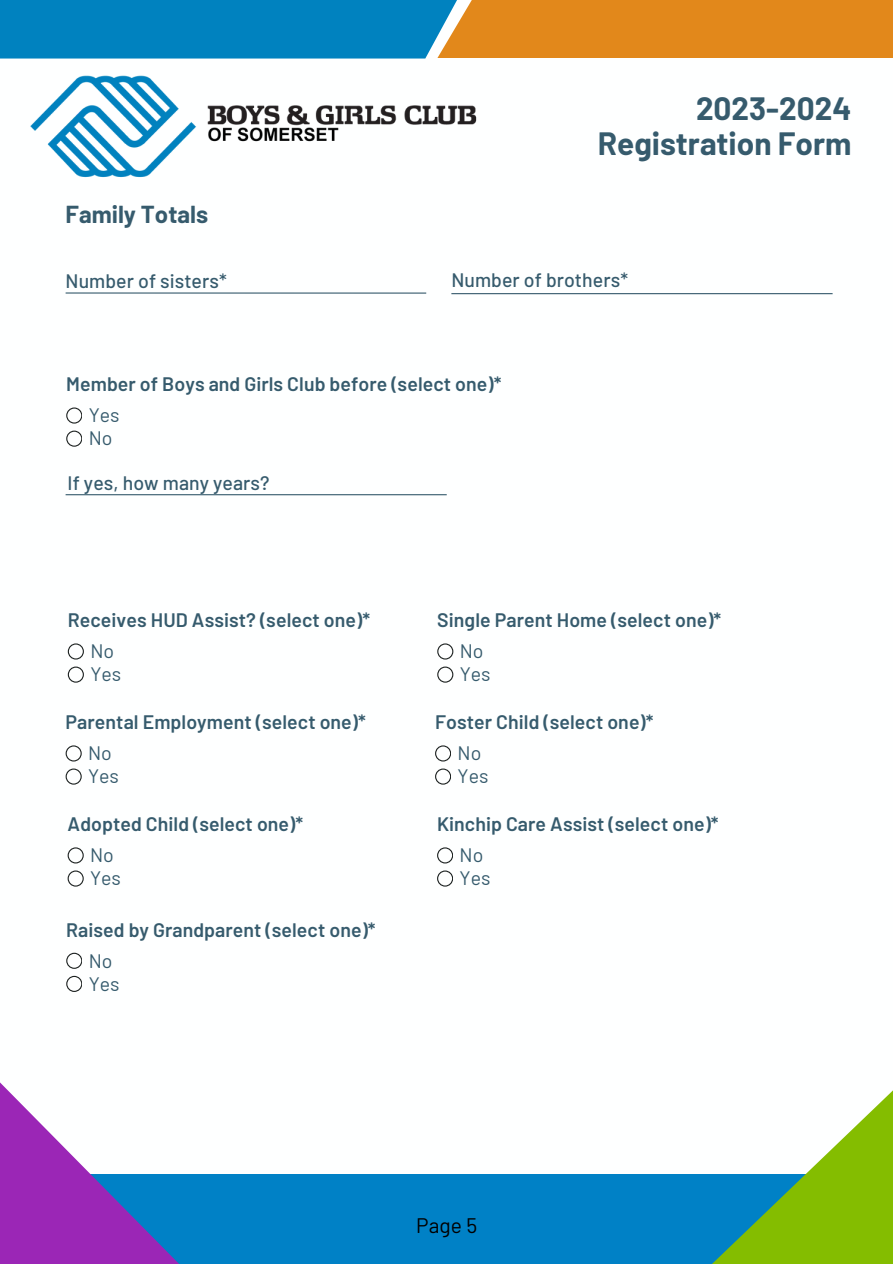
<style>
.page{position:relative;width:893px;height:1264px;background:#fff}
.page>*{position:absolute;margin:0;border:0;box-sizing:border-box;transform-origin:0 0}
.t1{font:700 31.5px "Barlow";color:#365b6d}
.t2{font:700 24px "Barlow";color:#365b6d}
.t3{font:21px "Barlow";color:#000}
.t4{font:600 19.5px "Barlow";letter-spacing:.005em;color:#365b6d}
.t5{font:500 19.5px "Barlow";letter-spacing:.005em;color:#365b6d}
.t6{font:19.5px "Barlow";color:#365b6d}
</style>
<div class="page">
<div style="left:0;top:1174px;width:892px;height:89px;background:#0081c6"></div>
<div style="left:0;top:0;width:474px;height:59px;background:#0082bf"></div>
<hr style="left:66px;top:292px;width:360px;height:2px;background:#365b6d">
<hr style="left:66px;top:494px;width:380px;height:1px;background:#365b6d">
<div style="left:437px;top:0;width:455px;height:58px;background:#e2881b"></div>
<svg style="left:713px;top:1091px;width:179px;height:172px"></svg>
<svg style="left:0;top:1082px;width:178px;height:181px"></svg>
<hr style="left:451px;top:293px;width:381px;height:1px;background:#365b6d">
<img style="left:30px;top:75px;width:447px;height:103px">
<svg style="left:66px;top:407px;width:16px;height:16px"></svg>
<svg style="left:66px;top:430px;width:16px;height:16px"></svg>
<svg style="left:68px;top:643px;width:16px;height:16px"></svg>
<svg style="left:68px;top:666px;width:16px;height:16px"></svg>
<svg style="left:437px;top:643px;width:16px;height:16px"></svg>
<svg style="left:437px;top:666px;width:16px;height:16px"></svg>
<svg style="left:66px;top:745px;width:15px;height:16px"></svg>
<svg style="left:66px;top:768px;width:15px;height:16px"></svg>
<svg style="left:435px;top:745px;width:16px;height:16px"></svg>
<svg style="left:435px;top:768px;width:16px;height:16px"></svg>
<svg style="left:68px;top:847px;width:15px;height:16px"></svg>
<svg style="left:68px;top:870px;width:15px;height:16px"></svg>
<svg style="left:437px;top:847px;width:16px;height:16px"></svg>
<svg style="left:437px;top:870px;width:16px;height:16px"></svg>
<svg style="left:66px;top:952px;width:16px;height:16px"></svg>
<svg style="left:66px;top:975px;width:16px;height:16px"></svg>
<p class="t2" style="left:66px;top:199px;width:144px">Family Totals</p>
<p class="t5" style="left:66px;top:269px;width:163px">Number of sisters*</p>
<p class="t1" style="left:696px;top:89px;width:157px">2023-2024</p>
<p class="t1" style="left:597px;top:124px;width:255px">Registration Form</p>
<p class="t5" style="left:451px;top:267px;width:178px">Number of brothers*</p>
<p class="t4" style="left:66px;top:372px;width:437px">Member of Boys and Girls Club before (select one)*</p>
<p class="t6" style="left:89px;top:403px;width:32px">Yes</p>
<p class="t6" style="left:89px;top:426px;width:25px">No</p>
<p class="t5" style="left:68px;top:470px;width:203px">If yes, how many years?</p>
<p class="t4" style="left:68px;top:607px;width:304px">Receives HUD Assist? (select one)*</p>
<p class="t6" style="left:90px;top:638px;width:25px">No</p>
<p class="t6" style="left:90px;top:662px;width:32px">Yes</p>
<p class="t4" style="left:66px;top:709px;width:302px">Parental Employment (select one)*</p>
<p class="t6" style="left:88px;top:740px;width:25px">No</p>
<p class="t6" style="left:88px;top:763px;width:32px">Yes</p>
<p class="t4" style="left:68px;top:811px;width:237px">Adopted Child (select one)*</p>
<p class="t6" style="left:90px;top:842px;width:25px">No</p>
<p class="t6" style="left:90px;top:865px;width:32px">Yes</p>
<p class="t4" style="left:66px;top:917px;width:311px">Raised by Grandparent (select one)*</p>
<p class="t6" style="left:89px;top:948px;width:25px">No</p>
<p class="t6" style="left:89px;top:971px;width:32px">Yes</p>
<p class="t4" style="left:437px;top:607px;width:285px">Single Parent Home (select one)*</p>
<p class="t6" style="left:460px;top:638px;width:25px">No</p>
<p class="t6" style="left:460px;top:662px;width:32px">Yes</p>
<p class="t4" style="left:435px;top:709px;width:220px">Foster Child (select one)*</p>
<p class="t6" style="left:457px;top:740px;width:25px">No</p>
<p class="t6" style="left:457px;top:763px;width:32px">Yes</p>
<p class="t4" style="left:437px;top:811px;width:283px">Kinchip Care Assist (select one)*</p>
<p class="t6" style="left:459px;top:842px;width:25px">No</p>
<p class="t6" style="left:459px;top:865px;width:32px">Yes</p>
<p class="t3" style="left:416px;top:1211px;width:62px">Page 5</p>
</div>
